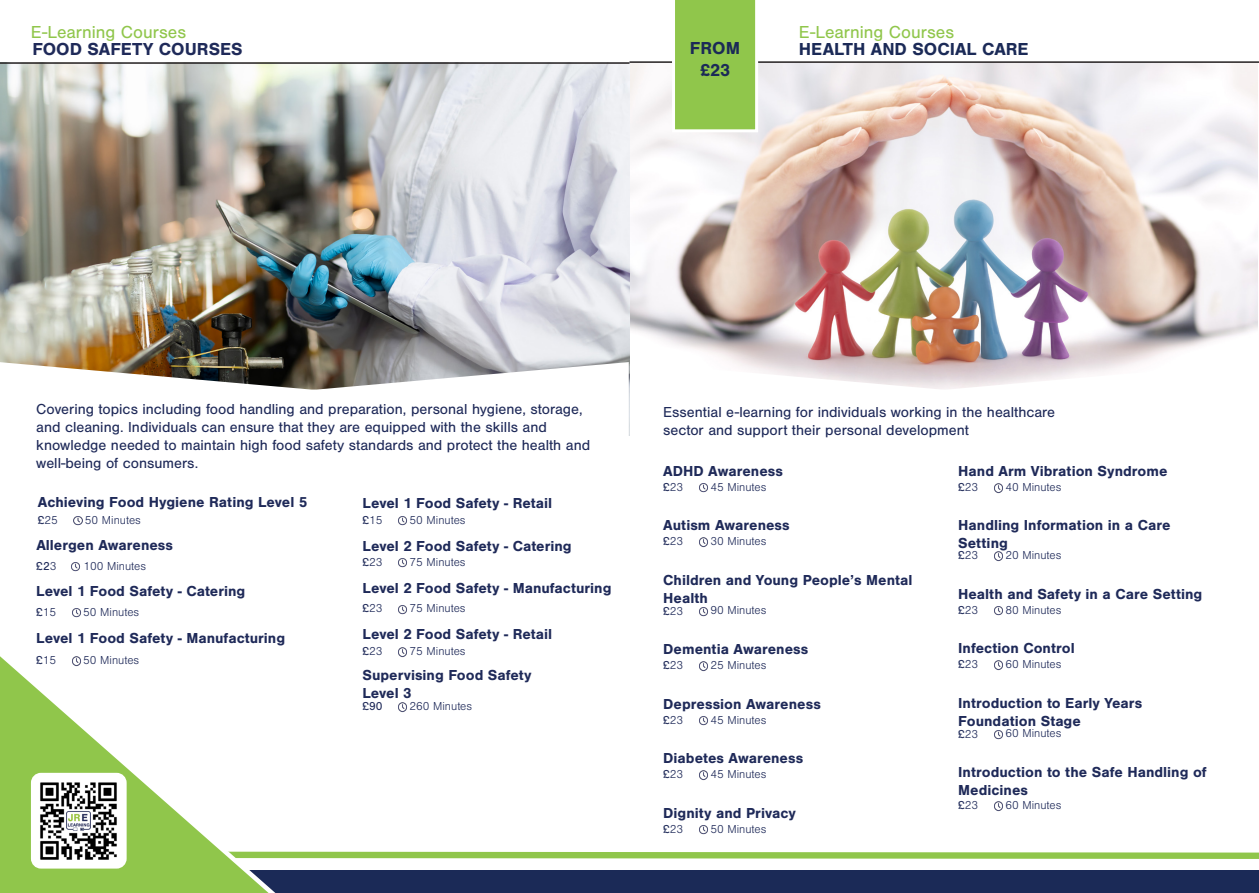
<style>
.page{position:relative;width:1259px;height:893px;background:#fff}
.page>*{position:absolute;margin:0;border:0;box-sizing:border-box;transform-origin:0 0}
.t1{font:700 18px "Nimbus San";color:#1b2a57}
.t2{font:18px "Nimbus San";color:#90c64b}
.t3{font:700 18px "Nimbus San";color:#1f2a59}
.t4{font:700 15px/18px "Nimbus San";color:#1f2a59}
.t5{font:15px/18px "Nimbus San";color:#1f2a59}
.t6{font:300 12px "Nimbus San";color:#1f2a59}
.t7{font:12px "Nimbus San";color:#1f2a59}
.s1{font-weight:400}
.s2{font-weight:300}
</style>
<div class="page">
<img style="left:630px;top:63px;width:627px;height:299px">
<svg style="left:629px;top:362px;width:510px;height:132px"></svg>
<svg style="left:993px;top:483px;width:10px;height:10px"></svg>
<div style="left:0;top:870px;width:1259px;height:23px;background:#1b2a57"></div>
<svg style="left:281px;top:851px;width:978px;height:8px;background:#a6d16f"></svg>
<img style="left:0;top:64px;width:629px;height:298px">
<svg style="left:0;top:362px;width:629px;height:34px"></svg>
<hr style="left:0;top:62px;width:629px;height:2px;background:#231f20">
<svg style="left:73px;top:516px;width:10px;height:9px"></svg>
<svg style="left:72px;top:608px;width:9px;height:10px"></svg>
<svg style="left:398px;top:516px;width:9px;height:10px"></svg>
<svg style="left:398px;top:558px;width:9px;height:10px"></svg>
<svg style="left:398px;top:605px;width:9px;height:9px"></svg>
<svg style="left:398px;top:647px;width:9px;height:10px"></svg>
<svg style="left:71px;top:562px;width:9px;height:10px"></svg>
<svg style="left:398px;top:702px;width:9px;height:10px"></svg>
<svg style="left:698px;top:482px;width:10px;height:11px"></svg>
<svg style="left:699px;top:607px;width:9px;height:9px"></svg>
<svg style="left:699px;top:661px;width:9px;height:10px"></svg>
<svg style="left:699px;top:716px;width:9px;height:10px"></svg>
<svg style="left:699px;top:770px;width:9px;height:10px"></svg>
<svg style="left:699px;top:825px;width:9px;height:10px"></svg>
<svg style="left:699px;top:537px;width:9px;height:10px"></svg>
<svg style="left:994px;top:551px;width:9px;height:10px"></svg>
<svg style="left:994px;top:660px;width:9px;height:10px"></svg>
<svg style="left:994px;top:730px;width:9px;height:9px"></svg>
<svg style="left:994px;top:801px;width:9px;height:10px"></svg>
<svg style="left:994px;top:606px;width:9px;height:10px"></svg>
<hr style="left:629px;top:61px;width:630px;height:2px;background:#231f20">
<svg style="left:672px;top:0;width:86px;height:132px;background:#99cb5a"></svg>
<svg style="left:0;top:656px;width:281px;height:237px"></svg>
<img style="left:32px;top:775px;width:91px;height:92px">
<div style="left:31px;top:773px;width:96px;height:96px;border:3px solid #fff;border-radius:9px"></div>
<p class="t2" style="left:31px;top:22px;width:157px">E-Learning Courses</p>
<p class="t3" style="left:32px;top:39px;width:212px">FOOD SAFETY COURSES</p>
<p class="t2" style="left:799px;top:22px;width:157px">E-Learning Courses</p>
<p class="t1" style="left:675px;top:27px;width:231px">HEALTH AND SOCIAL CARE</p>
<p class="t1" style="left:690px;top:38px;width:52px">FROM</p>
<p class="t1" style="left:700px;top:60px;width:32px">£23</p>
<p class="t1" style="left:799px;top:39px;width:231px">HEALTH AND SOCIAL CARE</p>
<p class="t5" style="left:36px;top:400px;width:555px">Covering topics including food handling and preparation, personal hygiene, storage, and cleaning. Individuals can ensure that they are equipped with the skills and knowledge needed to maintain high food safety standards and protect the health and well-being of consumers.</p>
<p class="t4" style="left:38px;top:493px;width:271px">Achieving Food Hygiene Rating Level 5</p>
<p class="t6" style="left:38px;top:513px;width:22px"><span class="s1">£</span>25</p>
<p class="t6" style="left:85px;top:513px;width:57px">50 Minutes</p>
<p class="t4" style="left:36px;top:536px;width:138px">Allergen Awareness</p>
<p class="t7" style="left:36px;top:559px;width:22px">£2<span class="s2">3</span></p>
<p class="t6" style="left:83px;top:559px;width:64px">100 Minutes</p>
<p class="t4" style="left:36px;top:583px;width:211px">Level 1 Food Safety - Catering</p>
<p class="t6" style="left:36px;top:606px;width:22px"><span class="s1">£</span>15</p>
<p class="t6" style="left:83px;top:605px;width:57px">50 Minutes</p>
<p class="t4" style="left:36px;top:629px;width:250px">Level 1 Food Safety - Manufacturing</p>
<p class="t6" style="left:36px;top:654px;width:22px"><span class="s1">£</span>15</p>
<p class="t6" style="left:83px;top:654px;width:57px">50 Minutes</p>
<p class="t4" style="left:362px;top:494px;width:191px">Level 1 Food Safety - Retail</p>
<p class="t6" style="left:362px;top:514px;width:22px"><span class="s1">£</span>15</p>
<p class="t6" style="left:409px;top:514px;width:57px">50 Minutes</p>
<p class="t4" style="left:362px;top:537px;width:211px">Level 2 Food Safety - Catering</p>
<p class="t6" style="left:362px;top:556px;width:22px"><span class="s1">£</span>23</p>
<p class="t6" style="left:409px;top:556px;width:57px">75 Minutes</p>
<p class="t4" style="left:362px;top:579px;width:250px">Level 2 Food Safety - Manufacturing</p>
<p class="t6" style="left:362px;top:602px;width:22px"><span class="s1">£</span>23</p>
<p class="t6" style="left:409px;top:602px;width:57px">75 Minutes</p>
<p class="t4" style="left:362px;top:625px;width:191px">Level 2 Food Safety - Retail</p>
<p class="t6" style="left:362px;top:645px;width:22px"><span class="s1">£</span>23</p>
<p class="t6" style="left:409px;top:645px;width:57px">75 Minutes</p>
<p class="t4" style="left:362px;top:666px;width:171px">Supervising Food Safety<br>Level 3</p>
<p class="t7" style="left:362px;top:700px;width:22px">£90</p>
<p class="t6" style="left:409px;top:700px;width:64px">260 Minutes</p>
<p class="t5" style="left:663px;top:404px;width:393px">Essential e-learning for individuals working in the healthcare sector and support their personal development</p>
<p class="t4" style="left:663px;top:462px;width:121px">ADHD Awareness</p>
<p class="t6" style="left:663px;top:480px;width:22px"><span class="s1">£</span>23</p>
<p class="t6" style="left:710px;top:480px;width:57px">45 Minutes</p>
<p class="t4" style="left:663px;top:516px;width:128px">Autism Awareness</p>
<p class="t6" style="left:663px;top:535px;width:22px"><span class="s1">£</span>23</p>
<p class="t6" style="left:710px;top:535px;width:57px">30 Minutes</p>
<p class="t4" style="left:663px;top:571px;width:251px">Children and Young People’s Mental<br>Health</p>
<p class="t6" style="left:663px;top:604px;width:22px"><span class="s1">£</span>23</p>
<p class="t6" style="left:710px;top:604px;width:57px">90 Minutes</p>
<p class="t4" style="left:663px;top:640px;width:147px">Dementia Awareness</p>
<p class="t6" style="left:663px;top:659px;width:22px"><span class="s1">£</span>23</p>
<p class="t6" style="left:710px;top:659px;width:57px">25 Minutes</p>
<p class="t4" style="left:663px;top:695px;width:159px">Depression Awareness</p>
<p class="t6" style="left:663px;top:713px;width:22px"><span class="s1">£</span>23</p>
<p class="t6" style="left:710px;top:713px;width:57px">45 Minutes</p>
<p class="t4" style="left:663px;top:749px;width:141px">Diabetes Awareness</p>
<p class="t6" style="left:663px;top:768px;width:22px"><span class="s1">£</span>23</p>
<p class="t6" style="left:710px;top:768px;width:57px">45 Minutes</p>
<p class="t4" style="left:663px;top:804px;width:134px">Dignity and Privacy</p>
<p class="t6" style="left:663px;top:823px;width:22px"><span class="s1">£</span>23</p>
<p class="t6" style="left:710px;top:823px;width:57px">50 Minutes</p>
<p class="t4" style="left:958px;top:462px;width:211px">Hand Arm Vibration Syndrome</p>
<p class="t6" style="left:958px;top:481px;width:22px"><span class="s1">£</span>23</p>
<p class="t6" style="left:1005px;top:481px;width:57px">40 Minutes</p>
<p class="t4" style="left:958px;top:516px;width:214px">Handling Information in a Care</p>
<p class="t4" style="left:958px;top:534px;width:51px">Setting</p>
<p class="t6" style="left:958px;top:549px;width:22px"><span class="s1">£</span>23</p>
<p class="t6" style="left:1005px;top:549px;width:57px">20 Minutes</p>
<p class="t4" style="left:958px;top:585px;width:246px">Health and Safety in a Care Setting</p>
<p class="t6" style="left:958px;top:603px;width:22px"><span class="s1">£</span>23</p>
<p class="t6" style="left:1005px;top:603px;width:57px">80 Minutes</p>
<p class="t4" style="left:958px;top:639px;width:118px">Infection Control</p>
<p class="t6" style="left:958px;top:658px;width:22px"><span class="s1">£</span>23</p>
<p class="t6" style="left:1005px;top:658px;width:57px">60 Minutes</p>
<p class="t4" style="left:958px;top:694px;width:186px">Introduction to Early Years</p>
<p class="t4" style="left:958px;top:712px;width:124px">Foundation Stage</p>
<p class="t6" style="left:958px;top:727px;width:22px"><span class="s1">£</span>23</p>
<p class="t6" style="left:1005px;top:727px;width:57px">60 Minutes</p>
<p class="t4" style="left:958px;top:763px;width:250px">Introduction to the Safe Handling of<br>Medicines</p>
<p class="t6" style="left:958px;top:799px;width:22px"><span class="s1">£</span>23</p>
<p class="t6" style="left:1005px;top:799px;width:57px">60 Minutes</p>
</div>
